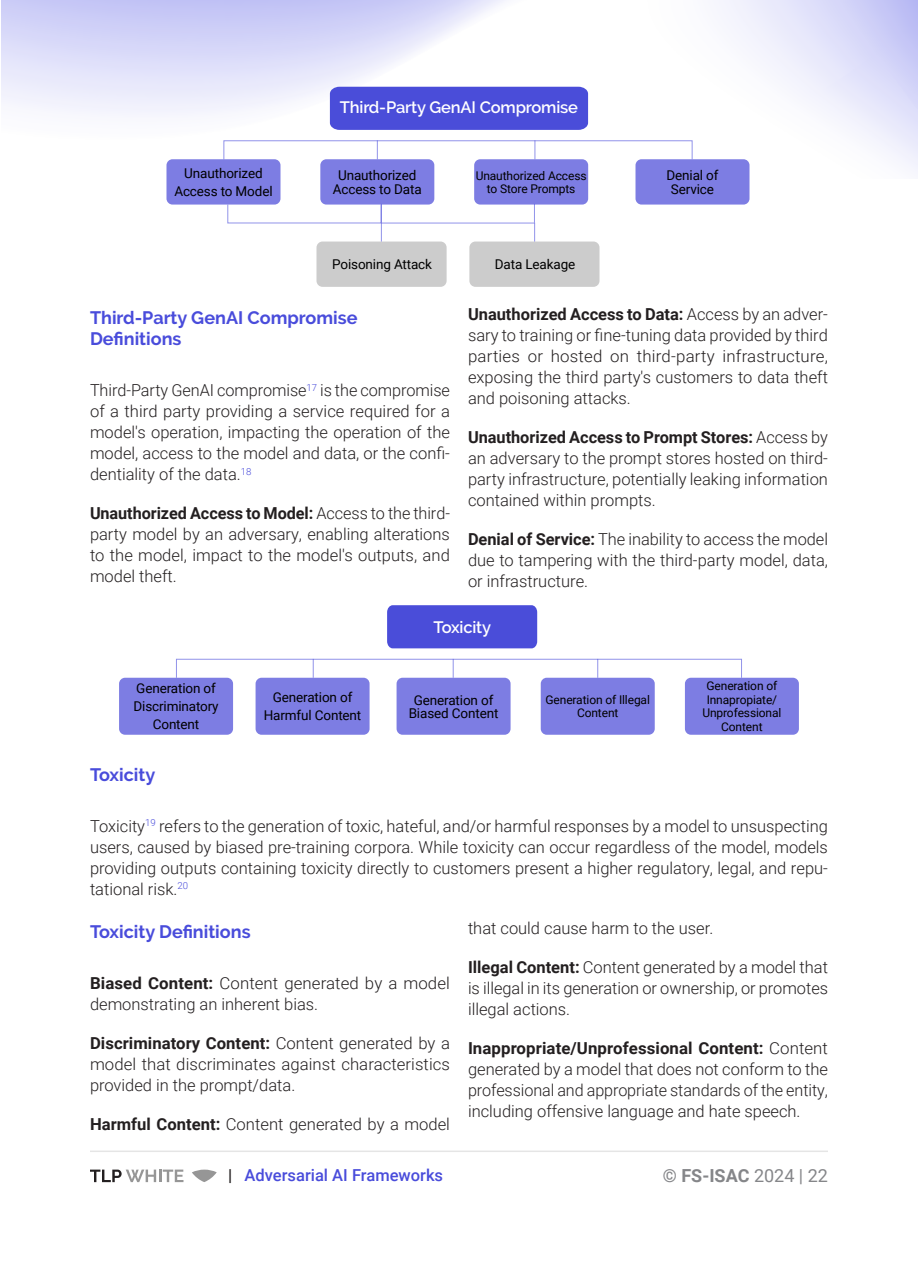
<style>
.page{position:relative;width:918px;height:1263px;background:#fff}
.page>*{position:absolute;margin:0;border:0;box-sizing:border-box;transform-origin:0 0}
.Subtitle_4{font:700 18px/21px "Raleway";color:#494cdb}
.t1{font:700 18px "Roboto";color:#858689}
.Body_Text{font:300 16.5px/21px "Roboto";color:#231f20;text-align:justify}
.DIagram_-_Level_1{font:600 16.5px "Raleway";letter-spacing:-.01em;color:#fff}
.t2{font:500 16.5px "Roboto";color:#494cdb}
.DIagram_-_Level_2{font:13.5px/18px "Roboto";letter-spacing:-.01em;color:#000;text-align:center}
.DIagram_-_Level_2-2{font:12px/13.5px "Roboto";letter-spacing:-.01em;color:#000;text-align:center}
.s1{font-weight:700}
.s2{color:#231f20}
.s3{font-weight:400}
</style>
<div class="page">
<hr style="left:90px;top:1150px;width:738px;height:2px;background:#e5e5e5">
<svg style="left:90px;top:1169px;width:93px;height:13px"></svg>
<svg style="left:192px;top:1169px;width:25px;height:13px"></svg>
<div style="left:317px;top:242px;width:130px;height:45px;background:#ccc;border-radius:6px"></div>
<div style="left:469px;top:242px;width:131px;height:45px;background:#ccc;border-radius:6px"></div>
<div style="left:330px;top:87px;width:258px;height:43px;background:#4a4dd9"></div>
<div style="left:387px;top:605px;width:150px;height:43px;background:#4a4dd9"></div>
<div style="left:166px;top:159px;width:114px;height:46px;background:#7d7de3;border-radius:6px"></div>
<div style="left:256px;top:678px;width:114px;height:57px;background:#7d7de3;border-radius:6px"></div>
<div style="left:119px;top:678px;width:114px;height:57px;background:#7d7de3;border-radius:6px"></div>
<div style="left:320px;top:159px;width:114px;height:46px;background:#7d7de3;border-radius:6px"></div>
<div style="left:397px;top:678px;width:114px;height:57px;background:#7d7de3;border-radius:6px"></div>
<div style="left:474px;top:159px;width:114px;height:46px;background:#7d7de3;border-radius:6px"></div>
<div style="left:541px;top:678px;width:114px;height:57px;background:#7d7de3;border-radius:6px"></div>
<div style="left:636px;top:159px;width:114px;height:46px;background:#7d7de3;border-radius:6px"></div>
<div style="left:685px;top:678px;width:114px;height:57px;background:#7d7de3;border-radius:6px"></div>
<svg style="left:377px;top:142px;width:1px;height:16px"></svg>
<svg style="left:313px;top:661px;width:1px;height:15px"></svg>
<svg style="left:381px;top:205px;width:1px;height:18px"></svg>
<svg style="left:534px;top:205px;width:1px;height:18px"></svg>
<svg style="left:535px;top:142px;width:1px;height:16px"></svg>
<svg style="left:453px;top:661px;width:1px;height:15px"></svg>
<svg style="left:597px;top:661px;width:1px;height:15px"></svg>
<p class="DIagram_-_Level_2" style="left:174px;top:164px;width:100px">Unauthorized<br>Access to Model</p>
<p class="DIagram_-_Level_1" style="left:340px;top:98px;width:240px">Third-Party GenAI Compromise</p>
<p class="DIagram_-_Level_2" style="left:333px;top:168px;width:90px;line-height:13.5px">Unauthorized<br>Access to Data</p>
<p class="DIagram_-_Level_2-2" style="left:476px;top:168px;width:112px">Unauthorized Access to Store Prompts</p>
<p class="DIagram_-_Level_2" style="left:332px;top:255px;width:101px">Poisoning Attack</p>
<p class="DIagram_-_Level_2" style="left:495px;top:255px;width:82px">Data Leakage</p>
<p class="DIagram_-_Level_2" style="left:667px;top:168px;width:54px;line-height:13.5px">Denial of<br>Service</p>
<p class="Subtitle_4" style="left:90px;top:307px;width:269px">Third-Party GenAI Compromise<br>Definitions</p>
<p class="Body_Text" style="left:90px;top:379px;width:362px">Third-Party GenAI compromise<sup>17</sup> is the compromise of a third party providing a service required for a model's operation, impacting the operation of the model, access to the model and data, or the confi&shy;dentiality of the data.<sup>18</sup></p>
<p class="Body_Text" style="left:90px;top:502px;width:361px"><span class="s1">Unauthorized Access to Model:</span> Access to the third&shy;party model by an adversary, enabling alterations to the model, impact to the model's outputs, and model theft.</p>
<p class="Body_Text" style="left:468px;top:303px;width:362px"><span class="s1">Unauthorized Access to Data:</span> Access by an adver&shy;sary to training or fine-tuning data provided by third parties or hosted on third-party infrastructure, exposing the third party's customers to data theft and poisoning attacks.</p>
<p class="Body_Text" style="left:468px;top:426px;width:361px"><span class="s1">Unauthorized Access to Prompt Stores:</span> Access by an adversary to the prompt stores hosted on third&shy;party infrastructure, potentially leaking information contained within prompts.</p>
<p class="Body_Text" style="left:468px;top:528px;width:362px"><span class="s1">Denial of Service:</span> The inability to access the model due to tampering with the third-party model, data, or infrastructure.</p>
<p class="DIagram_-_Level_2" style="left:134px;top:679px;width:87px">Generation of<br>Discriminatory<br>Content</p>
<p class="DIagram_-_Level_2" style="left:264px;top:688px;width:99px">Generation of<br>Harmful Content</p>
<p class="DIagram_-_Level_1" style="left:434px;top:618px;width:59px">Toxicity</p>
<p class="DIagram_-_Level_2" style="left:409px;top:692px;width:91px;line-height:13.5px">Generation of<br>Biased Content</p>
<p class="DIagram_-_Level_2-2" style="left:546px;top:692px;width:106px">Generation of Illegal<br>Content</p>
<p class="DIagram_-_Level_2-2" style="left:702px;top:679px;width:81px">Generation of<br>Innapropiate/<br>Unprofessional<br>Content</p>
<p class="Subtitle_4" style="left:90px;top:764px;width:67px">Toxicity</p>
<p class="Body_Text" style="left:90px;top:815px;width:739px">Toxicity<sup>19</sup> refers to the generation of toxic, hateful, and/or harmful responses by a model to unsuspecting users, caused by biased pre-training corpora. While toxicity can occur regardless of the model, models providing outputs containing toxicity directly to customers present a higher regulatory, legal, and repu&shy;tational risk.<sup>20</sup></p>
<p class="Subtitle_4" style="left:90px;top:922px;width:162px">Toxicity Definitions</p>
<p class="Body_Text" style="left:90px;top:972px;width:361px"><span class="s1">Biased Content:</span> Content generated by a model demonstrating an inherent bias.</p>
<p class="Body_Text" style="left:90px;top:1032px;width:362px"><span class="s1">Discriminatory Content:</span> Content generated by a model that discriminates against characteristics provided in the prompt/data.</p>
<p class="Body_Text" style="left:90px;top:1113px;width:362px"><span class="s1">Harmful Content:</span> Content generated by a model</p>
<p class="Body_Text" style="left:468px;top:917px;width:247px">that could cause harm to the user.</p>
<p class="Body_Text" style="left:468px;top:956px;width:362px"><span class="s1">Illegal Content:</span> Content generated by a model that is illegal in its generation or ownership, or promotes illegal actions.</p>
<p class="Body_Text" style="left:468px;top:1037px;width:362px"><span class="s1">Inappropriate/Unprofessional Content:</span> Content generated by a model that does not conform to the professional and appropriate standards of the entity, including offensive language and hate speech.</p>
<p class="t2" style="left:228px;top:1163px;width:217px"><span class="s2">|</span> Adversarial AI Frameworks</p>
<p class="t1" style="left:663px;top:1163px;width:167px">© FS-ISAC <span class="s3">2024 | 22</span></p>
</div>
